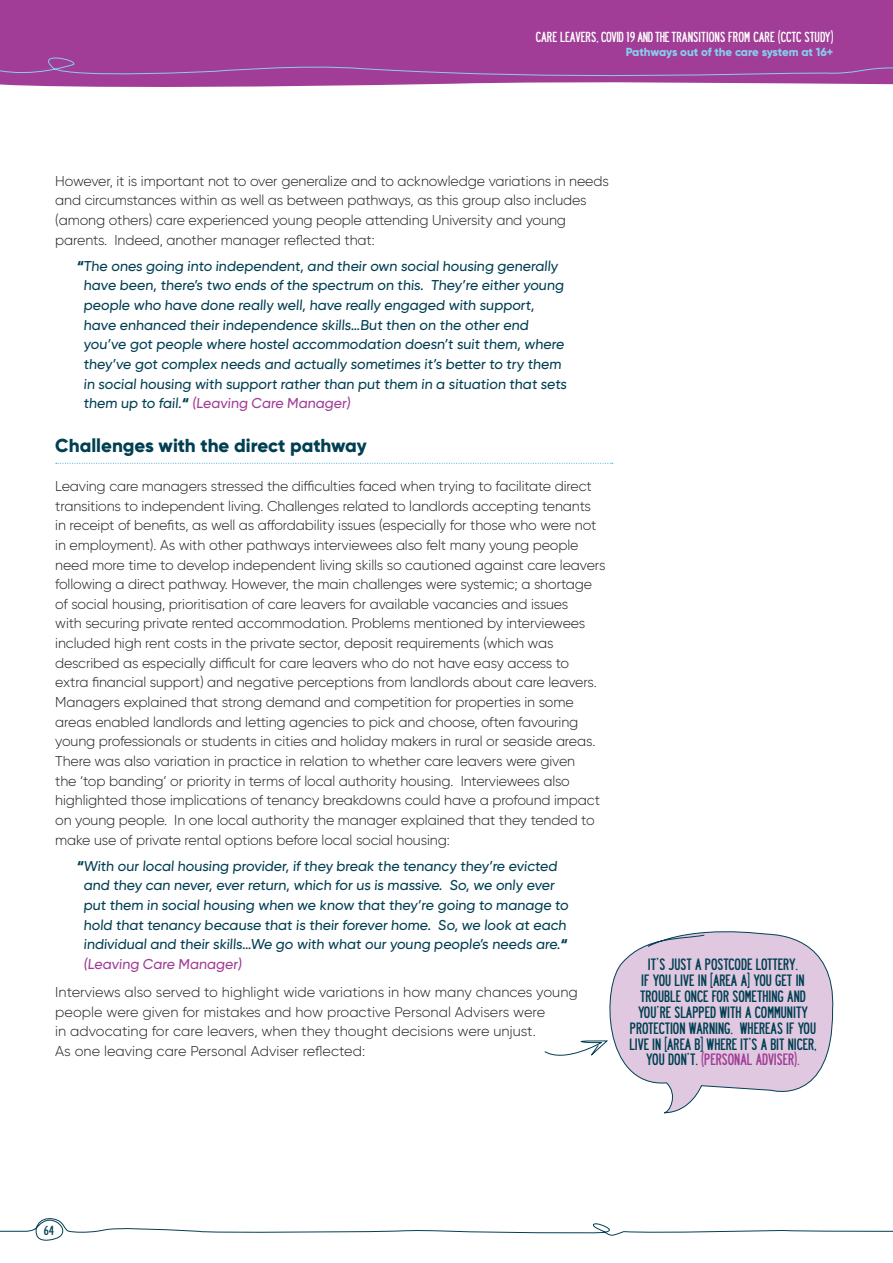
<style>
.page{position:relative;width:893px;height:1263px;background:#fff}
.page>*{position:absolute;margin:0;border:0;box-sizing:border-box;transform-origin:0 0}
.t1{font:800 18.75px "Gilroy";color:#003f52}
.t2{font:14.4px/15.9px "Roadway";color:#003f52;text-align:center}
.t3{font:300 14.25px/19.6px "Gilroy";letter-spacing:-.01em;color:#231f20}
.t4{font:500 14.25px/19.6px "Gilroy";color:#003f52}
.t5{font:12.75px "Roadway";letter-spacing:.005em;color:#fff}
.t6{font:800 11.7px "Gilroy";letter-spacing:-.015em;color:#88ccf0}
.t7{font:11.55px "Roadway";color:#003f52}
.s1{font-weight:800}
.s2{color:#a13d96}
</style>
<div class="page">
<svg style="left:0;top:1218px;width:893px;height:23px"></svg>
<div style="left:0;top:0;width:893px;height:87px;background:#a13d96"></div>
<div style="left:0;top:51px;width:893px;height:30px;background:#a13d96"></div>
<svg style="left:56px;top:463px;width:557px;height:1px"></svg>
<svg style="left:544px;top:931px;width:290px;height:182px"></svg>
<p class="t5" style="left:536px;top:29px;width:299px">CARE LEAVERS, COVID 19 AND THE TRANSITIONS FROM CARE (CCTC STUDY)</p>
<p class="t6" style="left:626px;top:44px;width:209px">Pathways out of the care system at 16+</p>
<p class="t3" style="left:55px;top:171px;width:555px">However, it is important not to over generalize and to acknowledge variations in needs and circumstances within as well as between pathways, as this group also includes (among others) care experienced young people attending University and young parents. Indeed, another manager reflected that:</p>
<p class="t4" style="left:84px;top:256px;width:486px;text-indent:-7px"><span class="s1">“</span>The ones going into independent, and their own social housing generally have been, there’s two ends of the spectrum on this. They’re either young people who have done really well, have really engaged with support, have enhanced their independence skills…But then on the other end you’ve got people where hostel accommodation doesn’t suit them, where they’ve got complex needs and actually sometimes it’s better to try them in social housing with support rather than put them in a situation that sets them up to fail.<span class="s1">“</span> <span class="s2">(Leaving Care Manager)</span></p>
<h1 class="t1" style="left:55px;top:434px;width:313px">Challenges with the direct pathway</h1>
<p class="t3" style="left:55px;top:476px;width:552px">Leaving care managers stressed the difficulties faced when trying to facilitate direct transitions to independent living. Challenges related to landlords accepting tenants<br>in receipt of benefits, as well as affordability issues (especially for those who were not in employment). As with other pathways interviewees also felt many young people need more time to develop independent living skills so cautioned against care leavers following a direct pathway. However, the main challenges were systemic; a shortage of social housing, prioritisation of care leavers for available vacancies and issues<br>with securing private rented accommodation. Problems mentioned by interviewees included high rent costs in the private sector, deposit requirements (which was described as especially difficult for care leavers who do not have easy access to extra financial support) and negative perceptions from landlords about care leavers.<br>Managers explained that strong demand and competition for properties in some areas enabled landlords and letting agencies to pick and choose, often favouring young professionals or students in cities and holiday makers in rural or seaside areas.<br>There was also variation in practice in relation to whether care leavers were given<br>the ‘top banding’ or priority in terms of local authority housing. Interviewees also highlighted those implications of tenancy breakdowns could have a profound impact on young people. In one local authority the manager explained that they tended to make use of private rental options before local social housing:</p>
<p class="t4" style="left:84px;top:856px;width:488px;text-indent:-7px"><span class="s1">“</span>With our local housing provider, if they break the tenancy they’re evicted and they can never, ever return, which for us is massive. So, we only ever put them in social housing when we know that they’re going to manage to hold that tenancy because that is their forever home. So, we look at each individual and their skills…We go with what our young people’s needs are.<span class="s1">“ </span><span class="s2">(Leaving Care Manager)</span></p>
<p class="t3" style="left:55px;top:982px;width:524px">Interviews also served to highlight wide variations in how many chances young people were given for mistakes and how proactive Personal Advisers were<br>in advocating for care leavers, when they thought decisions were unjust.<br>As one leaving care Personal Adviser reflected:</p>
<p class="t2" style="left:629px;top:956px;width:189px">IT’S JUST A POSTCODE LOTTERY.<br>IF YOU LIVE IN [AREA A] YOU GET IN<br>TROUBLE ONCE FOR SOMETHING AND<br>YOU’RE SLAPPED WITH A COMMUNITY<br>PROTECTION WARNING. WHEREAS IF YOU<br>LIVE IN [AREA B] WHERE IT’S A BIT NICER,<br>YOU DON’T. <span class="s2">(PERSONAL ADVISER).</span></p>
<p class="t7" style="left:44px;top:1222px;width:12px">64</p>
</div>
